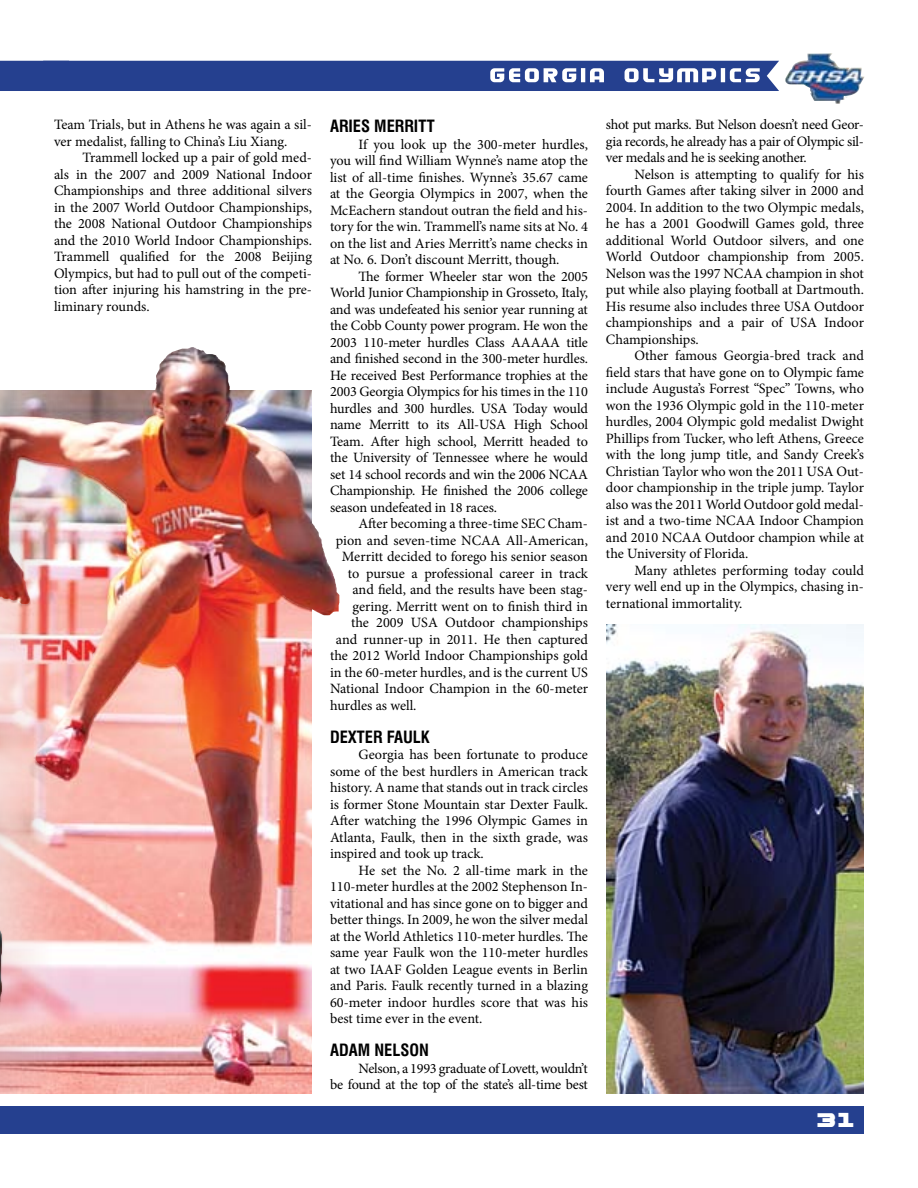
<style>
.page{position:relative;width:918px;height:1188px;background:#fff}
.page>*{position:absolute;margin:0;border:0;box-sizing:border-box;transform-origin:0 0}
.t1{font:21px "Gemina";color:#fff}
.t2{font:700 condensed 16.5px "Swiss 721 BT";color:#000}
.t3{font:14.25px/16.5px "Minion Pro";letter-spacing:-.005em;color:#000;text-align:justify}
.t4{font:14.25px/16.5px "Minion Pro";letter-spacing:-.025em;color:#000;text-align:right}
</style>
<div class="page">
<img style="left:785px;top:53px;width:77px;height:51px">
<svg style="left:0;top:61px;width:779px;height:30px;background:#385199"></svg>
<div style="left:0;top:1107px;width:864px;height:27px;background:#25408f"></div>
<img style="left:62px;top:390px;width:250px;height:703px">
<img style="left:0;top:604px;width:62px;height:489px">
<img style="left:0;top:930px;width:2px;height:72px">
<img style="left:0;top:349px;width:188px;height:255px">
<img style="left:606px;top:624px;width:258px;height:469px">
<p class="t3" style="left:54px;top:116px;width:259px">Team Trials, but in Athens he was again a sil&shy;ver medalist, falling to China’s Liu Xiang.</p>
<p class="t3" style="left:54px;top:149px;width:260px;text-indent:28px">Trammell locked up a pair of gold med&shy;als in the 2007 and 2009 National Indoor Championships and three additional silvers in the 2007 World Outdoor Championships, the 2008 National Outdoor Championships and the 2010 World Indoor Championships.<br>Trammell qualified for the 2008 Beijing Olympics, but had to pull out of the competi&shy;tion after injuring his hamstring in the pre&shy;liminary rounds.</p>
<p class="t2" style="left:330px;top:116px;width:106px">ARIES MERRITT</p>
<p class="t3" style="left:330px;top:136px;width:260px;text-indent:28px">If you look up the 300-meter hurdles, you will find William Wynne’s name atop the list of all-time finishes. Wynne’s 35.67 came at the Georgia Olympics in 2007, when the McEachern standout outran the field and his&shy;tory for the win. Trammell’s name sits at No. 4 on the list and Aries Merritt’s name checks in at No. 6. Don’t discount Merritt, though.</p>
<p class="t3" style="left:330px;top:268px;width:260px;text-indent:28px">The former Wheeler star won the 2005<br>World Junior Championship in Grosseto, Italy, and was undefeated his senior year running at the Cobb County power program. He won the 2003 110-meter hurdles Class AAAAA title and finished second in the 300-meter hurdles.<br>He received Best Performance trophies at the 2003 Georgia Olympics for his times in the 110 hurdles and 300 hurdles. USA Today would name Merritt to its All-USA High School Team. After high school, Merritt headed to the University of Tennessee where he would set 14 school records and win the 2006 NCAA Championship. He finished the 2006 college season undefeated in 18 races.</p>
<p class="t3" style="left:358px;top:515px;width:231px">After becoming a three-time SEC Cham-</p>
<p class="t3" style="left:336px;top:532px;width:253px">pion and seven-time NCAA All-American,</p>
<p class="t3" style="left:342px;top:548px;width:248px">Merritt decided to forego his senior season</p>
<p class="t3" style="left:348px;top:565px;width:242px">to pursue a professional career in track</p>
<p class="t3" style="left:353px;top:581px;width:237px">and field, and the results have been stag-</p>
<p class="t3" style="left:353px;top:598px;width:237px">gering. Merritt went on to finish third in</p>
<p class="t3" style="left:351px;top:614px;width:239px">the 2009 USA Outdoor championships</p>
<p class="t3" style="left:336px;top:631px;width:254px">and runner-up in 2011. He then captured</p>
<p class="t3" style="left:330px;top:647px;width:260px">the 2012 World Indoor Championships gold</p>
<p class="t3" style="left:330px;top:664px;width:259px">in the 60-meter hurdles, and is the current US</p>
<p class="t3" style="left:330px;top:680px;width:260px">National Indoor Champion in the 60-meter</p>
<p class="t3" style="left:330px;top:697px;width:88px">hurdles as well.</p>
<p class="t2" style="left:330px;top:727px;width:101px">DEXTER FAULK</p>
<p class="t3" style="left:330px;top:746px;width:260px;text-indent:28px">Georgia has been fortunate to produce some of the best hurdlers in American track history. A name that stands out in track circles is former Stone Mountain star Dexter Faulk.<br>After watching the 1996 Olympic Games in Atlanta, Faulk, then in the sixth grade, was inspired and took up track.</p>
<p class="t3" style="left:330px;top:862px;width:260px;text-indent:28px">He set the No. 2 all-time mark in the 110-meter hurdles at the 2002 Stephenson In&shy;vitational and has since gone on to bigger and better things. In 2009, he won the silver medal at the World Athletics 110-meter hurdles. The same year Faulk won the 110-meter hurdles at two IAAF Golden League events in Berlin and Paris. Faulk recently turned in a blazing 60-meter indoor hurdles score that was his best time ever in the event.</p>
<p class="t2" style="left:330px;top:1040px;width:100px">ADAM NELSON</p>
<p class="t4" style="left:330px;top:1060px;width:260px">Nelson, a 1993 graduate of Lovett, wouldn’t<br>be found at the top of the state’s all-time best</p>
<p class="t3" style="left:606px;top:116px;width:260px">shot put marks. But Nelson doesn’t need Geor&shy;gia records, he already has a pair of Olympic sil&shy;ver medals and he is seeking another.</p>
<p class="t3" style="left:606px;top:166px;width:260px;text-indent:28px">Nelson is attempting to qualify for his fourth Games after taking silver in 2000 and 2004. In addition to the two Olympic medals, he has a 2001 Goodwill Games gold, three additional World Outdoor silvers, and one World Outdoor championship from 2005.<br>Nelson was the 1997 NCAA champion in shot put while also playing football at Dartmouth.<br>His resume also includes three USA Outdoor championships and a pair of USA Indoor Championships.</p>
<p class="t3" style="left:606px;top:347px;width:260px;text-indent:28px">Other famous Georgia-bred track and field stars that have gone on to Olympic fame include Augusta’s Forrest “Spec” Towns, who won the 1936 Olympic gold in the 110-meter hurdles, 2004 Olympic gold medalist Dwight Phillips from Tucker, who left Athens, Greece with the long jump title, and Sandy Creek’s Christian Taylor who won the 2011 USA Out&shy;door championship in the triple jump. Taylor also was the 2011 World Outdoor gold medal&shy;ist and a two-time NCAA Indoor Champion and 2010 NCAA Outdoor champion while at the University of Florida.</p>
<p class="t3" style="left:606px;top:562px;width:259px;text-indent:28px">Many athletes performing today could very well end up in the Olympics, chasing in&shy;ternational immortality.</p>
<h1 class="t1" style="left:817px;top:1108px;width:39px">31</h1>
</div>
